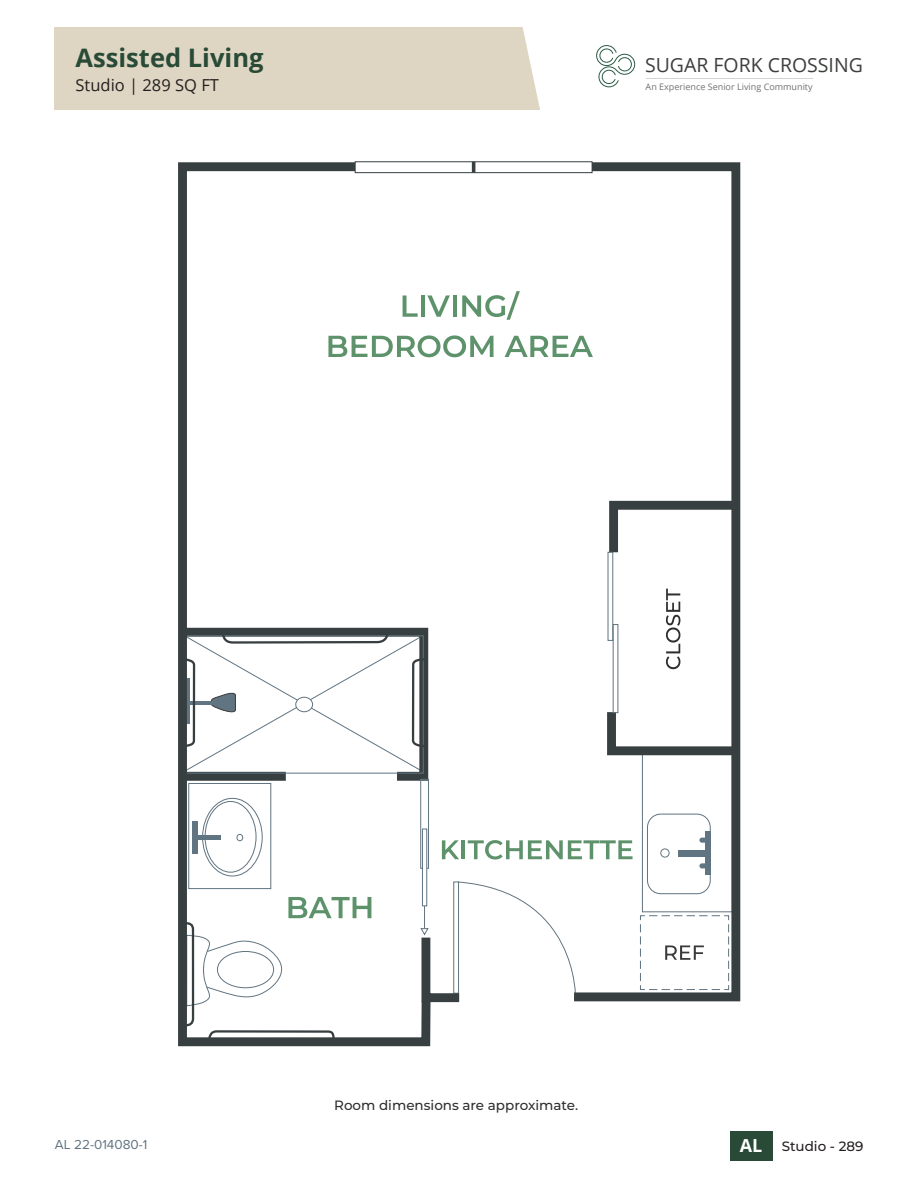
<style>
.page{position:relative;width:918px;height:1188px;background:#fff}
.page>*{position:absolute;margin:0;border:0;box-sizing:border-box;transform-origin:0 0}
.t1{font:700 25.5px "Open Sans";color:#284a37}
.t2{font:19.5px "Open Sans";color:#3c3f3c}
.t3{font:700 18px "Open Sans";color:#fff}
.t4{font:16.5px "Open Sans";color:#231f20}
.t5{font:500 13.5px "Montserrat";color:#2d2f2d}
.t6{font:13.5px "Proxima Nova";color:#607481}
.t7{font:500 13.5px "Montserrat";color:#231f20}
.t8{font:9px "Open Sans";color:#707270}
</style>
<div class="page">
<div style="left:54px;top:27px;width:486px;height:83px;background:#ded6c3"></div>
<svg style="left:596px;top:45px;width:40px;height:43px"></svg>
<hr style="left:646px;top:78px;width:167px;height:1px;background:#677267">
<svg style="left:178px;top:161px;width:563px;height:886px"></svg>
<div style="left:355px;top:162px;width:237px;height:11px;background:#fff"></div>
<div style="left:355px;top:161px;width:238px;height:12px;border:1px solid #373f41"></div>
<svg style="left:472px;top:162px;width:3px;height:11px"></svg>
<svg style="left:183px;top:897px;width:167px;height:148px"></svg>
<svg style="left:178px;top:623px;width:255px;height:162px"></svg>
<svg style="left:640px;top:915px;width:89px;height:75px"></svg>
<div style="left:730px;top:1131px;width:43px;height:30px;background:#284a37"></div>
<p class="t1" style="left:76px;top:40px;width:189px">Assisted Living</p>
<p class="t4" style="left:76px;top:74px;width:145px">Studio | 289 SQ FT</p>
<h2 class="t2" style="left:645px;top:52px;width:219px">SUGAR FORK CROSSING</h2>
<p class="t8" style="left:646px;top:81px;width:169px">An Experience Senior Living Community</p>
<h3 class="t5" style="left:334px;top:1096px;width:246px">Room dimensions are approximate.</h3>
<h3 class="t6" style="left:55px;top:1134px;width:94px">AL 22-014080-1</h3>
<p class="t3" style="left:740px;top:1133px;width:24px">AL</p>
<p class="t7" style="left:782px;top:1137px;width:83px">Studio - 289</p>
</div>
